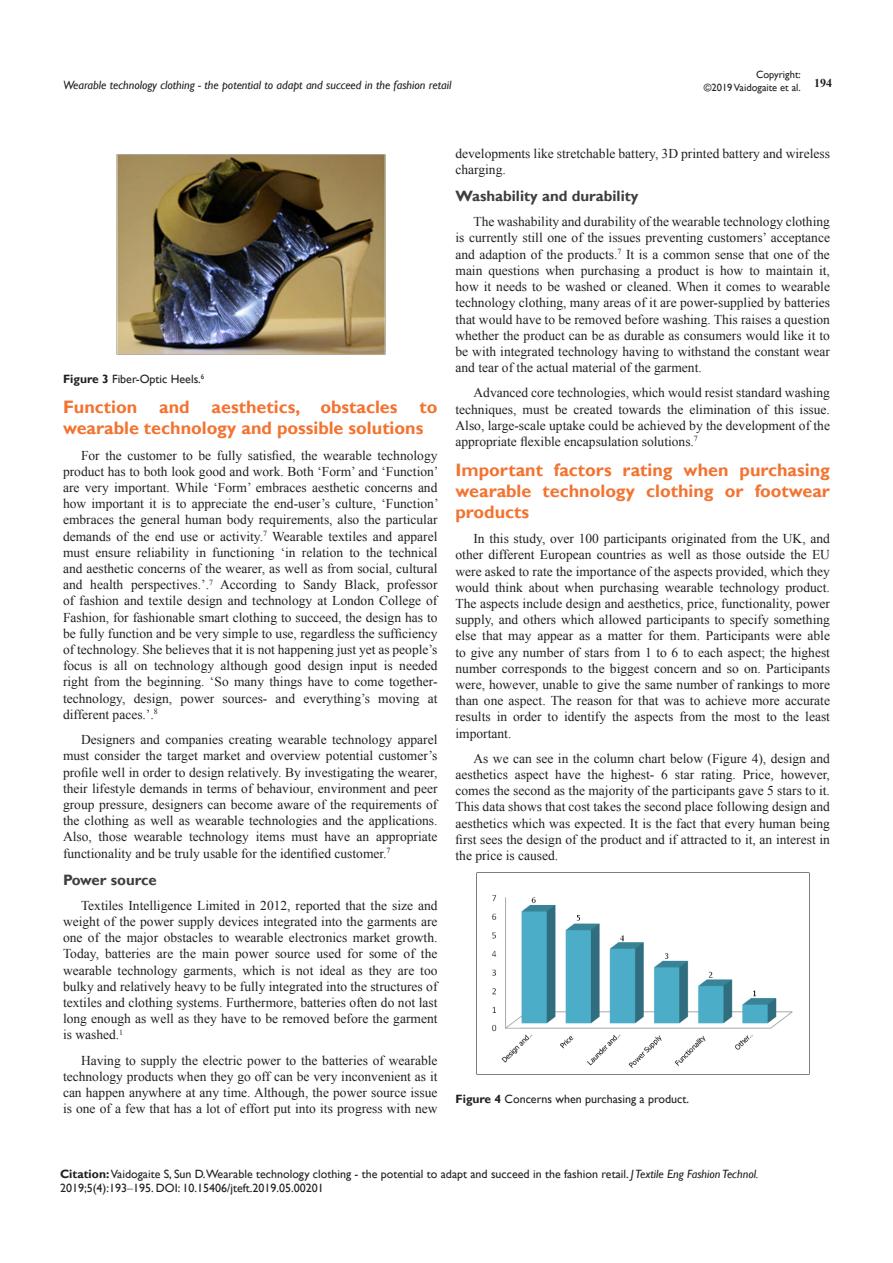
<style>
.page{position:relative;width:893px;height:1263px;background:#fff}
.page>*{position:absolute;margin:0;border:0;box-sizing:border-box;transform-origin:0 0}
.List_Paragraph{font:700 18px/21px "Gill Sans";color:#f37331}
.List_Paragraph-2{font:700 15px "Gill Sans";color:#3e3e3f}
.t1{font:13.5px/16.2px "Times New Roman";color:#231f20;text-align:justify}
.Citation{font:12px/14.4px "Gill Sans";color:#231f20}
.t2{font:italic 12px "Gill Sans";color:#231f20}
.t3{font:700 12px "Times New Roman";color:#231f20}
.t4{font:10.5px/12.6px "Gill Sans";color:#231f20;text-align:right}
.s1{font-weight:700}
.s2{font-style:italic}
.s3{font-family:"Times New Roman"}
</style>
<div class="page">
<img style="left:116px;top:154px;width:269px;height:200px">
<img style="left:477px;top:872px;width:333px;height:202px">
<p class="t4" style="left:704px;top:69px;width:99px">Copyright:<br>©2019 Vaidogaite et al.</p>
<p class="t2" style="left:63px;top:78px;width:390px">Wearable technology clothing - the potential to adapt and succeed in the fashion retail</p>
<p class="t3" style="left:814px;top:75px;width:19px">194</p>
<p class="Citation" style="left:63px;top:372px;width:143px"><span class="s1">Figure 3</span> Fiber-Optic Heels.<sup>6</sup></p>
<p class="List_Paragraph" style="left:63px;top:397px;width:376px">Function and aesthetics, obstacles to wearable technology and possible solutions</p>
<p class="t1" style="left:63px;top:447px;width:377px;text-indent:18px">For the customer to be fully satisfied, the wearable technology product has to both look good and work. Both ‘Form’ and ‘Function’ are very important. While ‘Form’ embraces aesthetic concerns and how important it is to appreciate the end-user’s culture, ‘Function’ embraces the general human body requirements, also the particular demands of the end use or activity.<sup>7</sup> Wearable textiles and apparel must ensure reliability in functioning ‘in relation to the technical and aesthetic concerns of the wearer, as well as from social, cultural and health perspectives.’.<sup>7</sup> According to Sandy Black, professor of fashion and textile design and technology at London College of Fashion, for fashionable smart clothing to succeed, the design has to be fully function and be very simple to use, regardless the sufficiency of technology. She believes that it is not happening just yet as people’s focus is all on technology although good design input is needed right from the beginning. ‘So many things have to come together&shy;technology, design, power sources- and everything’s moving at different paces.’.<sup>8</sup></p>
<p class="t1" style="left:63px;top:731px;width:376px;text-indent:18px">Designers and companies creating wearable technology apparel must consider the target market and overview potential customer’s profile well in order to design relatively. By investigating the wearer, their lifestyle demands in terms of behaviour, environment and peer group pressure, designers can become aware of the requirements of the clothing as well as wearable technologies and the applications.<br>Also, those wearable technology items must have an appropriate functionality and be truly usable for the identified customer.<sup>7</sup></p>
<p class="List_Paragraph-2" style="left:63px;top:870px;width:95px">Power source</p>
<p class="t1" style="left:63px;top:897px;width:376px;text-indent:18px">Textiles Intelligence Limited in 2012, reported that the size and weight of the power supply devices integrated into the garments are one of the major obstacles to wearable electronics market growth.<br>Today, batteries are the main power source used for some of the wearable technology garments, which is not ideal as they are too bulky and relatively heavy to be fully integrated into the structures of textiles and clothing systems. Furthermore, batteries often do not last long enough as well as they have to be removed before the garment is washed.<sup>1</sup></p>
<p class="t1" style="left:63px;top:1052px;width:376px;text-indent:18px">Having to supply the electric power to the batteries of wearable technology products when they go off can be very inconvenient as it can happen anywhere at any time. Although, the power source issue is one of a few that has a lot of effort put into its progress with new</p>
<p class="t1" style="left:455px;top:145px;width:376px">developments like stretchable battery, 3D printed battery and wireless charging.</p>
<p class="List_Paragraph-2" style="left:455px;top:187px;width:185px">Washability and durability</p>
<p class="t1" style="left:455px;top:213px;width:376px;text-indent:18px">The washability and durability of the wearable technology clothing is currently still one of the issues preventing customers’ acceptance and adaption of the products.<sup>7</sup> It is a common sense that one of the main questions when purchasing a product is how to maintain it, how it needs to be washed or cleaned. When it comes to wearable technology clothing, many areas of it are power-supplied by batteries that would have to be removed before washing. This raises a question whether the product can be as durable as consumers would like it to be with integrated technology having to withstand the constant wear and tear of the actual material of the garment.</p>
<p class="t1" style="left:455px;top:384px;width:376px;text-indent:18px">Advanced core technologies, which would resist standard washing techniques, must be created towards the elimination of this issue.<br>Also, large-scale uptake could be achieved by the development of the appropriate flexible encapsulation solutions.<sup>7</sup></p>
<p class="List_Paragraph" style="left:455px;top:460px;width:376px;text-align:justify">Important factors rating when purchasing wearable technology clothing or footwear products</p>
<p class="t1" style="left:455px;top:530px;width:376px;text-indent:18px">In this study, over 100 participants originated from the UK, and other different European countries as well as those outside the EU were asked to rate the importance of the aspects provided, which they would think about when purchasing wearable technology product.<br>The aspects include design and aesthetics, price, functionality, power supply, and others which allowed participants to specify something else that may appear as a matter for them. Participants were able to give any number of stars from 1 to 6 to each aspect; the highest number corresponds to the biggest concern and so on. Participants were, however, unable to give the same number of rankings to more than one aspect. The reason for that was to achieve more accurate results in order to identify the aspects from the most to the least important.</p>
<p class="t1" style="left:455px;top:750px;width:376px;text-indent:18px">As we can see in the column chart below (Figure 4), design and aesthetics aspect have the highest- 6 star rating. Price, however, comes the second as the majority of the participants gave 5 stars to it.<br>This data shows that cost takes the second place following design and aesthetics which was expected. It is the fact that every human being first sees the design of the product and if attracted to it, an interest in the price is caused.</p>
<p class="Citation" style="left:455px;top:1092px;width:235px"><span class="s1">Figure 4</span> Concerns when purchasing a product.</p>
<p class="Citation" style="left:60px;top:1167px;width:700px"><span class="s1">Citation:</span> Vaidogaite S, Sun D.Wearable technology clothing - the potential to adapt and succeed in the fashion retail. <span class="s2">J Textile Eng Fashion Technol.<br></span>2019;5(4):193<span class="s3">‒</span>195. DOI: 10.15406/jteft.2019.05.00201</p>
</div>
